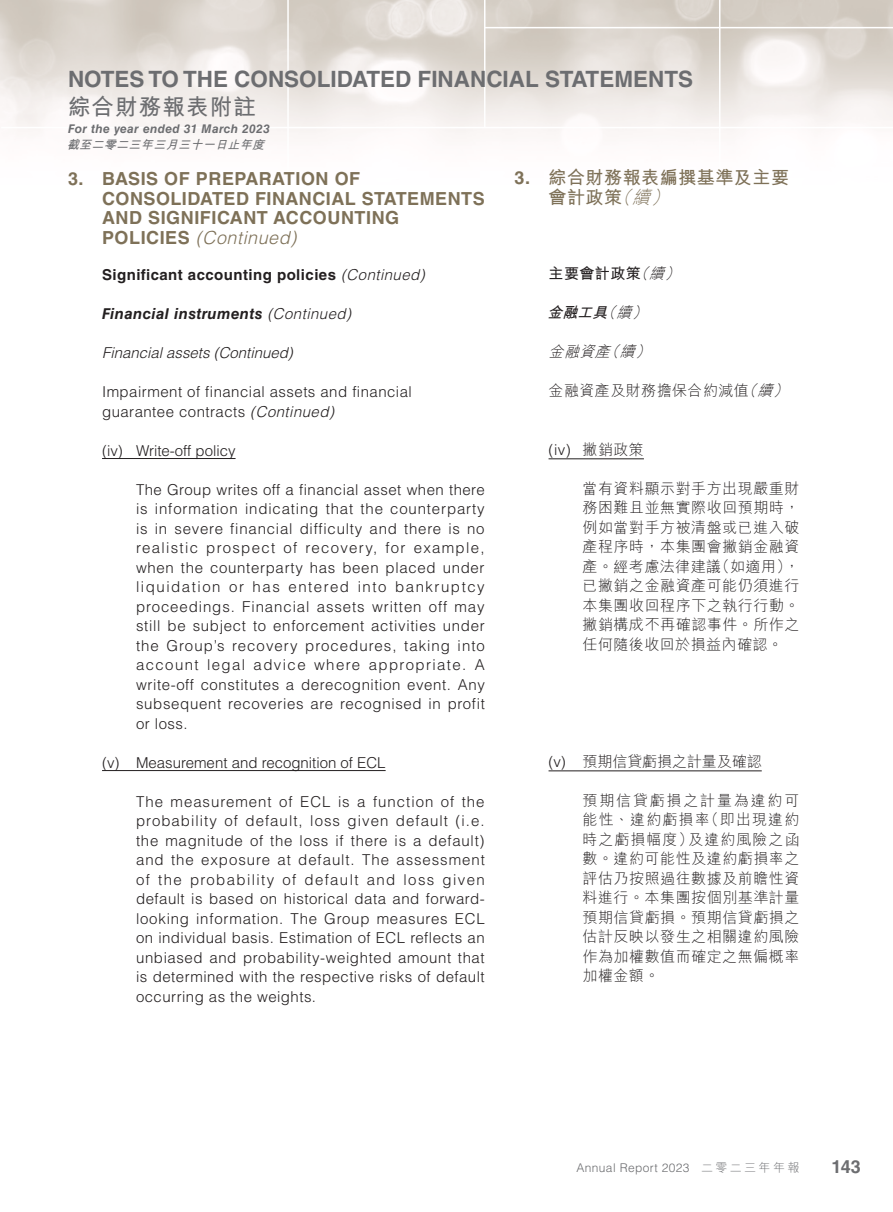
<style>
.page{position:relative;width:893px;height:1212px;background:#fff}
.page>*{position:absolute;margin:0;border:0;box-sizing:border-box;transform-origin:0 0}
.t1{font:700 22.5px "Helvetica LT Std";color:#6c6d70}
.t2{font:700 22.5px "M Hei HK";letter-spacing:.05em;color:#6c6d70}
._01_Heading_1{font:700 18px/19.5px "Helvetica LT Std";letter-spacing:.025em;color:#7e7158}
._01_Heading_1_C{font:700 18px/19.5px "M Hei HK";letter-spacing:.03em;color:#7e7158}
.t3{font:700 18px "Helvetica LT Std";color:#6c6d70}
._00_E_Body_text{font:300 15px/19.5px "Helvetica LT Std";letter-spacing:.03em;color:#231f20;text-align:justify}
._00_Body_text_C{font:300 15px/19.5px "M Hei HK";letter-spacing:.035em;color:#231f20;text-align:justify}
.Subhead_Underline{font:300 15px "Helvetica LT Std";color:#231f20}
._02_Heading_2{font:700 15px "Helvetica LT Std";letter-spacing:.03em;color:#231f20}
._03_Heading_3{font:italic 700 15px "Helvetica LT Std";letter-spacing:.03em;color:#231f20}
._04_Heading_4{font:italic 300 15px "Helvetica LT Std";color:#231f20}
.Subhead_Underline_C{font:300 15px "M Hei HK";letter-spacing:-.005em;color:#231f20}
._02_Heading_2_C{font:700 15px "M Hei HK";letter-spacing:.03em;color:#231f20}
.Subhead_Underline_C-2{font:300 15px "Helvetica LT Std";color:#231f20}
._03_Heading_3_C{font:italic 700 15px "M Hei HK";color:#231f20}
._04_Heading_4_C{font:italic 300 15px "M Hei HK";color:#231f20}
.t4{font:italic 700 12px "Helvetica LT Std";letter-spacing:.03em;color:#6c6d70}
.t5{font:300 12px "Helvetica LT Std";letter-spacing:.03em;color:#6c6d70}
.t6{font:italic 700 12px "M Hei HK";color:#6c6d70}
.s1{font-weight:300;font-style:italic}
.s2{font-weight:300}
.s3{font-style:italic}
.s4{font-family:"Helvetica LT Std"}
.s5{font-family:"M Hei HK"}
</style>
<div class="page">
<hr style="left:102px;top:458px;width:134px;height:1px;background:#231f20">
<hr style="left:102px;top:770px;width:284px;height:1px;background:#231f20">
<hr style="left:549px;top:458px;width:95px;height:1px;background:#231f20">
<hr style="left:549px;top:770px;width:213px;height:1px;background:#231f20">
<h1 class="t1" style="left:68px;top:65px;width:627px">NOTES TO THE CONSOLIDATED FINANCIAL STATEMENTS</h1>
<h1 class="t2" style="left:68px;top:91px;width:189px">綜合財務報表附註</h1>
<p class="t4" style="left:68px;top:121px;width:203px">For the year ended 31 March 2023</p>
<p class="t6" style="left:67px;top:136px;width:203px">截至二零二三年三月三十一日止年度</p>
<p class="_01_Heading_1" style="left:102px;top:169px;width:384px;text-indent:-34px">3. BASIS OF PREPARATION OF<br>CONSOLIDATED FINANCIAL STATEMENTS<br>AND SIGNIFICANT ACCOUNTING<br>POLICIES <span class="s1">(Continued)</span></p>
<p class="_02_Heading_2" style="left:102px;top:266px;width:324px">Significant accounting policies <span class="s1">(Continued)</span></p>
<p class="_03_Heading_3" style="left:102px;top:305px;width:251px">Financial instruments <span class="s2">(Continued)</span></p>
<p class="_04_Heading_4" style="left:102px;top:343px;width:192px">Financial assets (Continued)</p>
<p class="_00_E_Body_text" style="left:102px;top:382px;width:311px">Impairment of financial assets and financial guarantee contracts <span class="s3">(Continued)</span></p>
<p class="Subhead_Underline" style="left:102px;top:441px;width:135px">(iv) Write-off policy</p>
<p class="_00_E_Body_text" style="left:136px;top:479px;width:350px">The Group writes off a financial asset when there is information indicating that the counterparty is in severe financial difficulty and there is no realistic prospect of recovery, for example, when the counterparty has been placed under liquidation or has entered into bankruptcy proceedings. Financial assets written off may still be subject to enforcement activities under the Group’s recovery procedures, taking into account legal advice where appropriate. A write-off constitutes a derecognition event. Any subsequent recoveries are recognised in profit or loss.</p>
<p class="Subhead_Underline" style="left:102px;top:753px;width:285px">(v) Measurement and recognition of ECL</p>
<p class="_00_E_Body_text" style="left:136px;top:791px;width:350px">The measurement of ECL is a function of the probability of default, loss given default (i.e. the magnitude of the loss if there is a default) and the exposure at default. The assessment of the probability of default and loss given default is based on historical data and forward&shy;looking information. The Group measures ECL on individual basis. Estimation of ECL reflects an unbiased and probability-weighted amount that is determined with the respective risks of default occurring as the weights.</p>
<p class="_01_Heading_1_C" style="left:549px;top:166px;width:242px;text-indent:-34px"><span class="s4">3.</span> 綜合財務報表編撰基準及主要會計政策<span class="s1">（續）</span></p>
<p class="_02_Heading_2_C" style="left:549px;top:263px;width:137px">主要會計政策<span class="s1">（續）</span></p>
<p class="_03_Heading_3_C" style="left:547px;top:302px;width:106px">金融工具<span class="s2">（續）</span></p>
<p class="_04_Heading_4_C" style="left:549px;top:344px;width:107px">金融資產（續）</p>
<p class="_00_Body_text_C" style="left:549px;top:381px;width:245px">金融資產及財務擔保合約減值<span class="s3">（續）</span></p>
<p class="Subhead_Underline_C-2" style="left:549px;top:440px;width:97px">(iv) <span class="s5">撇銷政策</span></p>
<p class="_00_Body_text_C" style="left:583px;top:478px;width:218px">當有資料顯示對手方出現嚴重財務困難且並無實際收回預期時，例如當對手方被清盤或已進入破產程序時，本集團會撇銷金融資產。經考慮法律建議（如適用），已撇銷之金融資產可能仍須進行本集團收回程序下之執行行動。撇銷構成不再確認事件。所作之任何隨後收回於損益內確認。</p>
<p class="Subhead_Underline_C" style="left:549px;top:754px;width:215px"><span class="s4">(v)</span> 預期信貸虧損之計量及確認</p>
<p class="_00_Body_text_C" style="left:583px;top:790px;width:218px">預期信貸虧損之計量為違約可能性、違約虧損率（即出現違約時之虧損幅度）及違約風險之函數。違約可能性及違約虧損率之評估乃按照過往數據及前瞻性資料進行。本集團按個別基準計量預期信貸虧損。預期信貸虧損之估計反映以發生之相關違約風險作為加權數值而確定之無偏概率加權金額。</p>
<p class="t5" style="left:576px;top:1160px;width:224px">Annual Report 2023 <span class="s5">二零二三年年報</span></p>
<p class="t3" style="left:831px;top:1156px;width:31px">143</p>
</div>
